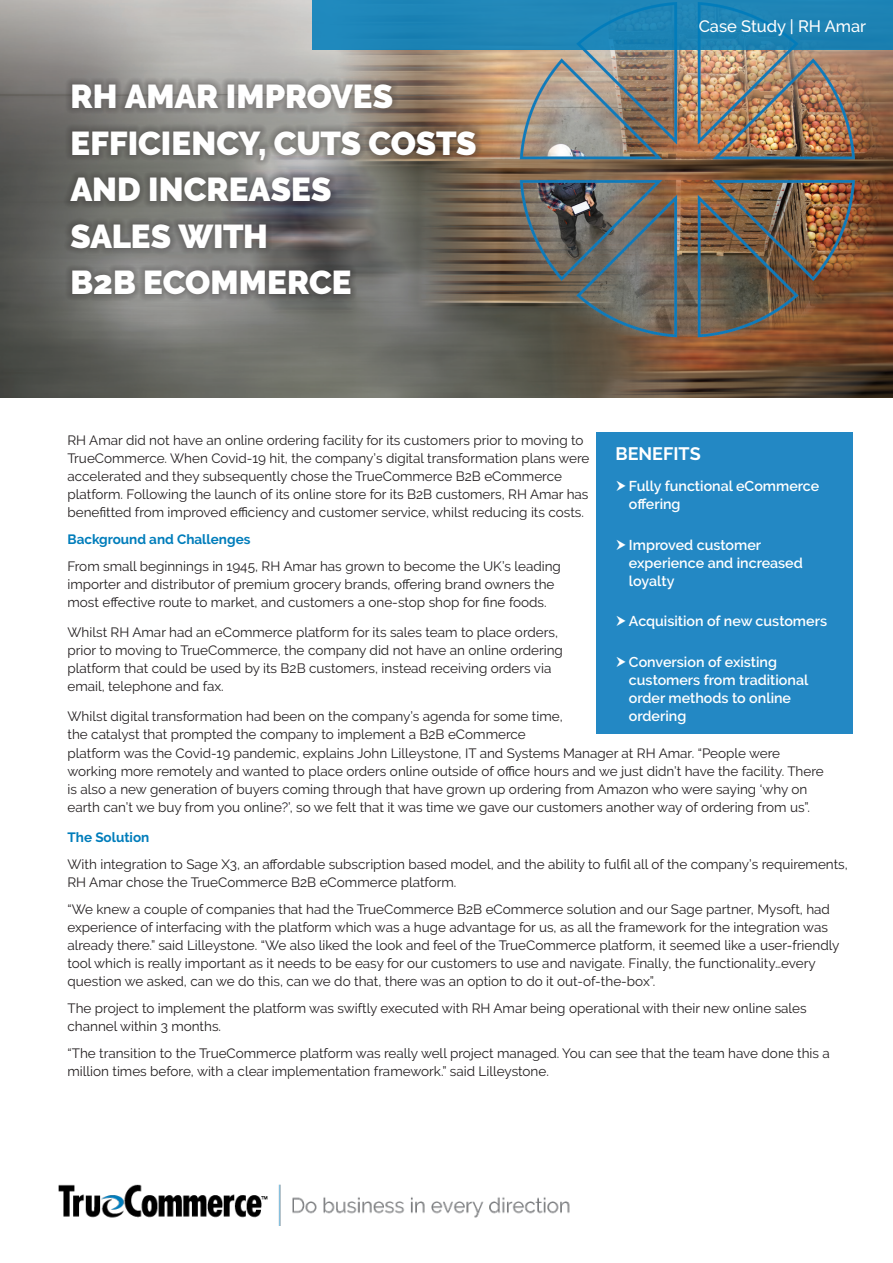
<style>
.page{position:relative;width:893px;height:1263px;background:#fff}
.page>*{position:absolute;margin:0;border:0;box-sizing:border-box;transform-origin:0 0}
.t1{font:900 33px "Raleway";color:#fff}
.t2{font:700 18px "Raleway";color:#fff}
.t3{font:500 16.5px "Raleway";color:#fff}
.t4{font:600 14.25px/18px "Raleway";color:#fff}
.t5{font:13.5px/18px "Raleway";color:#231f20}
.t6{font:700 13.5px "Raleway";color:#007dbb}
</style>
<div class="page">
<img style="left:0;top:0;width:893px;height:397px">
<div style="left:312px;top:0;width:581px;height:50px;background:#1e85b6"></div>
<div style="left:63px;top:78px;width:420px;height:223px;background:#231f20;opacity:.5"></div>
<div style="left:596px;top:432px;width:256px;height:302px;background:#2388c4"></div>
<img style="left:59px;top:1184px;width:511px;height:41px">
<p class="t1" style="left:70px;top:77px;width:324px">RH AMAR IMPROVES</p>
<p class="t1" style="left:70px;top:124px;width:408px">EFFICIENCY, CUTS COSTS</p>
<p class="t1" style="left:70px;top:170px;width:263px">AND INCREASES</p>
<p class="t1" style="left:70px;top:217px;width:199px">SALES WITH</p>
<p class="t1" style="left:70px;top:263px;width:282px">B2B ECOMMERCE</p>
<p class="t3" style="left:699px;top:16px;width:169px">Case Study | RH Amar</p>
<p class="t5" style="left:68px;top:431px;width:523px">RH Amar did not have an online ordering facility for its customers prior to moving to TrueCommerce. When Covid-19 hit, the company’s digital transformation plans were accelerated and they subsequently chose the TrueCommerce B2B eCommerce platform. Following the launch of its online store for its B2B customers, RH Amar has benefitted from improved efficiency and customer service, whilst reducing its costs.</p>
<p class="t6" style="left:68px;top:532px;width:184px">Background and Challenges</p>
<p class="t5" style="left:68px;top:557px;width:495px">From small beginnings in 1945, RH Amar has grown to become the UK’s leading importer and distributor of premium grocery brands, offering brand owners the most effective route to market, and customers a one-stop shop for fine foods.</p>
<p class="t5" style="left:68px;top:623px;width:497px">Whilst RH Amar had an eCommerce platform for its sales team to place orders, prior to moving to TrueCommerce, the company did not have an online ordering platform that could be used by its B2B customers, instead receiving orders via email, telephone and fax.</p>
<p class="t5" style="left:68px;top:707px;width:497px">Whilst digital transformation had been on the company’s agenda for some time, the catalyst that prompted the company to implement a B2B eCommerce</p>
<p class="t2" style="left:615px;top:443px;width:87px">BENEFITS</p>
<p class="t4" style="left:629px;top:477px;width:192px">Fully functional eCommerce offering</p>
<p class="t4" style="left:629px;top:536px;width:175px">Improved customer experience and increased loyalty</p>
<p class="t4" style="left:629px;top:612px;width:200px">Acquisition of new customers</p>
<p class="t4" style="left:629px;top:653px;width:181px">Conversion of existing customers from traditional order methods to online ordering</p>
<p class="t5" style="left:68px;top:744px;width:758px">platform was the Covid-19 pandemic, explains John Lilleystone, IT and Systems Manager at RH Amar. “People were working more remotely and wanted to place orders online outside of office hours and we just didn’t have the facility. There is also a new generation of buyers coming through that have grown up ordering from Amazon who were saying ‘why on earth can’t we buy from you online?’, so we felt that it was time we gave our customers another way of ordering from us”.</p>
<p class="t6" style="left:68px;top:829px;width:83px">The Solution</p>
<p class="t5" style="left:68px;top:855px;width:782px">With integration to Sage X3, an affordable subscription based model, and the ability to fulfil all of the company’s requirements,<br>RH Amar chose the TrueCommerce B2B eCommerce platform.</p>
<p class="t5" style="left:68px;top:900px;width:774px">“We knew a couple of companies that had the TrueCommerce B2B eCommerce solution and our Sage partner, Mysoft, had experience of interfacing with the platform which was a huge advantage for us, as all the framework for the integration was already there.” said Lilleystone. “We also liked the look and feel of the TrueCommerce platform, it seemed like a user-friendly tool which is really important as it needs to be easy for our customers to use and navigate. Finally, the functionality…every question we asked, can we do this, can we do that, there was an option to do it out-of-the-box”.</p>
<p class="t5" style="left:68px;top:999px;width:741px">The project to implement the platform was swiftly executed with RH Amar being operational with their new online sales channel within 3 months.</p>
<p class="t5" style="left:68px;top:1044px;width:764px">“The transition to the TrueCommerce platform was really well project managed. You can see that the team have done this a million times before, with a clear implementation framework.” said Lilleystone.</p>
</div>
